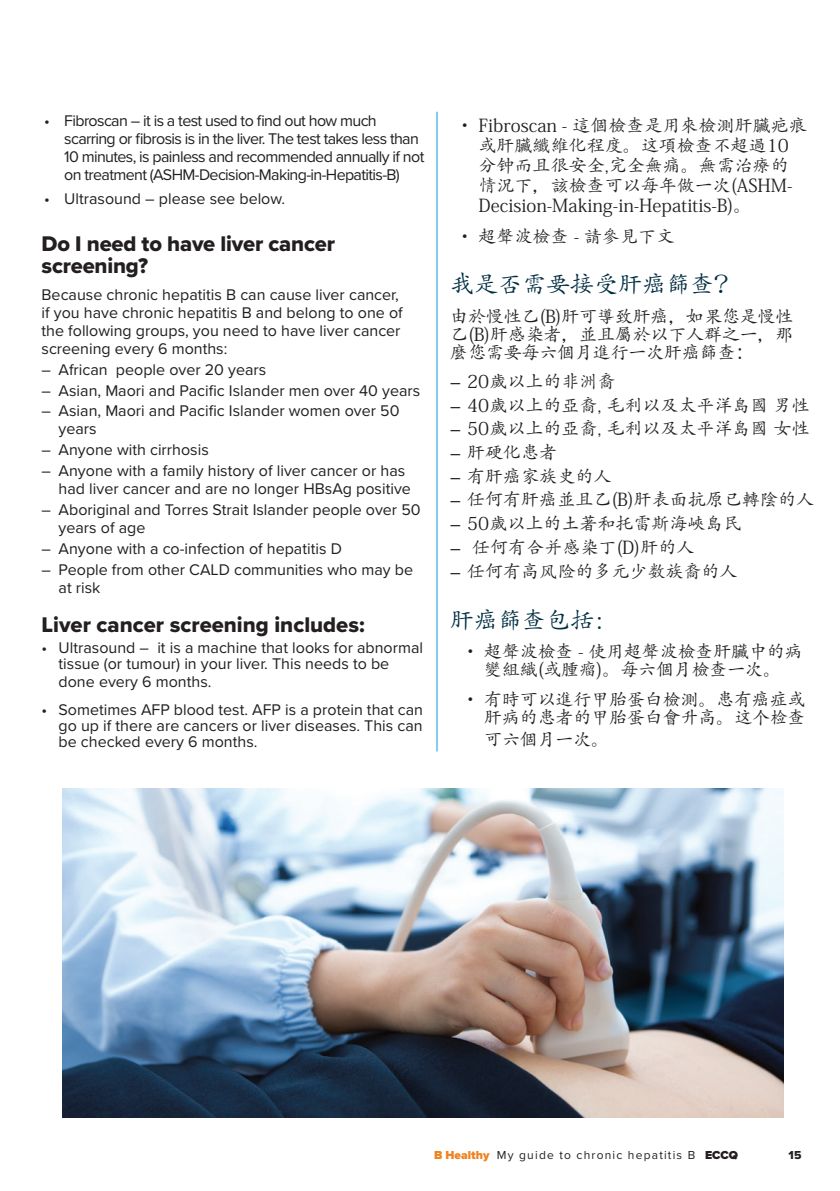
<style>
.page{position:relative;width:840px;height:1191px;background:#fff}
.page>*{position:absolute;margin:0;border:0;box-sizing:border-box;transform-origin:0 0}
.t1{font:24px "Adobe Kaiti Std";color:#002e42}
.t2{font:22px/22px "Proxima Nova Extrabld";letter-spacing:-.01em;color:#231f20}
.t3{font:18px/20px "Adobe Kaiti Std";color:#231f20}
.t4{font:16px/18px "Proxima Nova";color:#231f20}
.t5{font:16px/18px "Proxima Nova";letter-spacing:-.04em;color:#231f20}
.t6{font:12px "Proxima Nova";letter-spacing:.1em;color:#231f20}
.t7{font:12px "Proxima Nova Extrabld";color:#231f20}
.s1{font-family:"Proxima Nova"}
.s2{font-size:20px}
.s3{font-weight:900;color:#ef8322}
.s4{font-weight:900}
</style>
<div class="page">
<img style="left:62px;top:788px;width:720px;height:329px">
<hr style="left:436px;top:112px;width:2px;height:639px;background:#85cceb">
<p class="t5" style="left:64px;top:111px;width:361px;text-indent:-20px">• Fibroscan – it is a test used to find out how much scarring or fibrosis is in the liver. The test takes less than 10 minutes, is painless and recommended annually if not on treatment (ASHM-Decision-Making-in-Hepatitis-B)</p>
<p class="t4" style="left:44px;top:189px;width:242px">• Ultrasound – please see below.</p>
<p class="t2" style="left:42px;top:233px;width:295px">Do I need to have liver cancer screening?</p>
<p class="t4" style="left:42px;top:285px;width:362px">Because chronic hepatitis B can cause liver cancer, if you have chronic hepatitis B and belong to one of the following groups, you need to have liver cancer screening every 6 months:</p>
<p class="t4" style="left:42px;top:360px;width:226px">– African people over 20 years</p>
<p class="t4" style="left:42px;top:380px;width:380px">– Asian, Maori and Pacific Islander men over 40 years</p>
<p class="t4" style="left:59px;top:401px;width:342px;text-indent:-17px">– Asian, Maori and Pacific Islander women over 50 years</p>
<p class="t4" style="left:42px;top:440px;width:169px">– Anyone with cirrhosis</p>
<p class="t4" style="left:59px;top:461px;width:353px;text-indent:-17px">– Anyone with a family history of liver cancer or has had liver cancer and are no longer HBsAg positive</p>
<p class="t4" style="left:59px;top:500px;width:363px;text-indent:-17px">– Aboriginal and Torres Strait Islander people over 50 years of age</p>
<p class="t4" style="left:42px;top:539px;width:302px">– Anyone with a co-infection of hepatitis D</p>
<p class="t4" style="left:59px;top:559px;width:356px;text-indent:-17px">– People from other CALD communities who may be at risk</p>
<p class="t2" style="left:42px;top:613px;width:324px">Liver cancer screening includes:</p>
<p class="t4" style="left:59px;top:639px;width:366px;line-height:16px;text-indent:-17px">• Ultrasound – it is a machine that looks for abnormal tissue (or tumour) in your liver. This needs to be</p>
<p class="t4" style="left:59px;top:672px;width:154px">done every 6 months.</p>
<p class="t4" style="left:59px;top:700px;width:366px;line-height:16px;text-align:justify;text-indent:-17px">• Sometimes AFP blood test. AFP is a protein that can go up if there are cancers or liver diseases. This can be checked every 6 months.</p>
<p class="t3" style="left:478px;top:115px;width:329px;text-indent:-23px">• Fibroscan - 這個檢查是用來檢測肝臟疤痕或肝臟纖維化程度。这項檢查不超過10分钟而且很安全,完全無痛。無需治療的情況下，該檢查可以每年做一次(ASHM-<br>Decision-Making-in-Hepatitis-B)。</p>
<p class="t3" style="left:455px;top:226px;width:220px">• 超聲波檢查 - 請參見下文</p>
<p class="t1" style="left:450px;top:270px;width:289px">我是否需要接受肝癌篩查？</p>
<p class="t3" style="left:450px;top:306px;width:344px">由於慢性乙(B)肝可導致肝癌，如果您是慢性</p>
<p class="t3" style="left:450px;top:324px;width:344px">乙(B)肝感染者，並且屬於以下人群之一，那</p>
<p class="t3" style="left:450px;top:342px;width:305px">麼您需要每六個月進行一次肝癌篩查：</p>
<p class="t3" style="left:450px;top:372px;width:167px"><span class="s1">–</span> 20歲以上的非洲裔</p>
<p class="t3" style="left:450px;top:395px;width:361px"><span class="s1">–</span> 40歲以上的亞裔, 毛利以及太平洋島國 男性</p>
<p class="t3" style="left:450px;top:419px;width:361px"><span class="s1">–</span> 50歲以上的亞裔, 毛利以及太平洋島國 女性</p>
<p class="t3" style="left:450px;top:443px;width:109px"><span class="s1">–</span> 肝硬化患者</p>
<p class="t3" style="left:450px;top:466px;width:163px"><span class="s1">–</span> 有肝癌家族史的人</p>
<p class="t3" style="left:450px;top:490px;width:365px"><span class="s1">–</span> 任何有肝癌並且乙(B)肝表面抗原已轉陰的人</p>
<p class="t3" style="left:450px;top:514px;width:293px"><span class="s1">–</span> 50歲以上的土著和托雷斯海峽島民</p>
<p class="t3" style="left:450px;top:537px;width:245px"><span class="s1">–</span> 任何有合并感染丁(D)肝的人</p>
<p class="t3" style="left:450px;top:561px;width:289px"><span class="s1">–</span> 任何有高风险的多元少数族裔的人</p>
<p class="t1" style="left:450px;top:605px;width:165px">肝癌篩查包括<span class="s2">：</span></p>
<p class="t3" style="left:461px;top:643px;width:342px;line-height:18px;text-align:center">• 超聲波檢查 - 使用超聲波檢查肝臟中的病變組織(或腫瘤)。每六個月檢查一次。</p>
<p class="t3" style="left:461px;top:690px;width:345px;line-height:18px;text-align:right">• 有時可以進行甲胎蛋白檢測。患有癌症或肝病的患者的甲胎蛋白會升高。这个检查</p>
<p class="t3" style="left:484px;top:729px;width:126px">可六個月一次。</p>
<p class="t6" style="left:434px;top:1146px;width:305px"><span class="s3">B Healthy</span> My guide to chronic hepatitis B <span class="s4">ECCQ</span></p>
<p class="t7" style="left:788px;top:1146px;width:14px">15</p>
</div>
